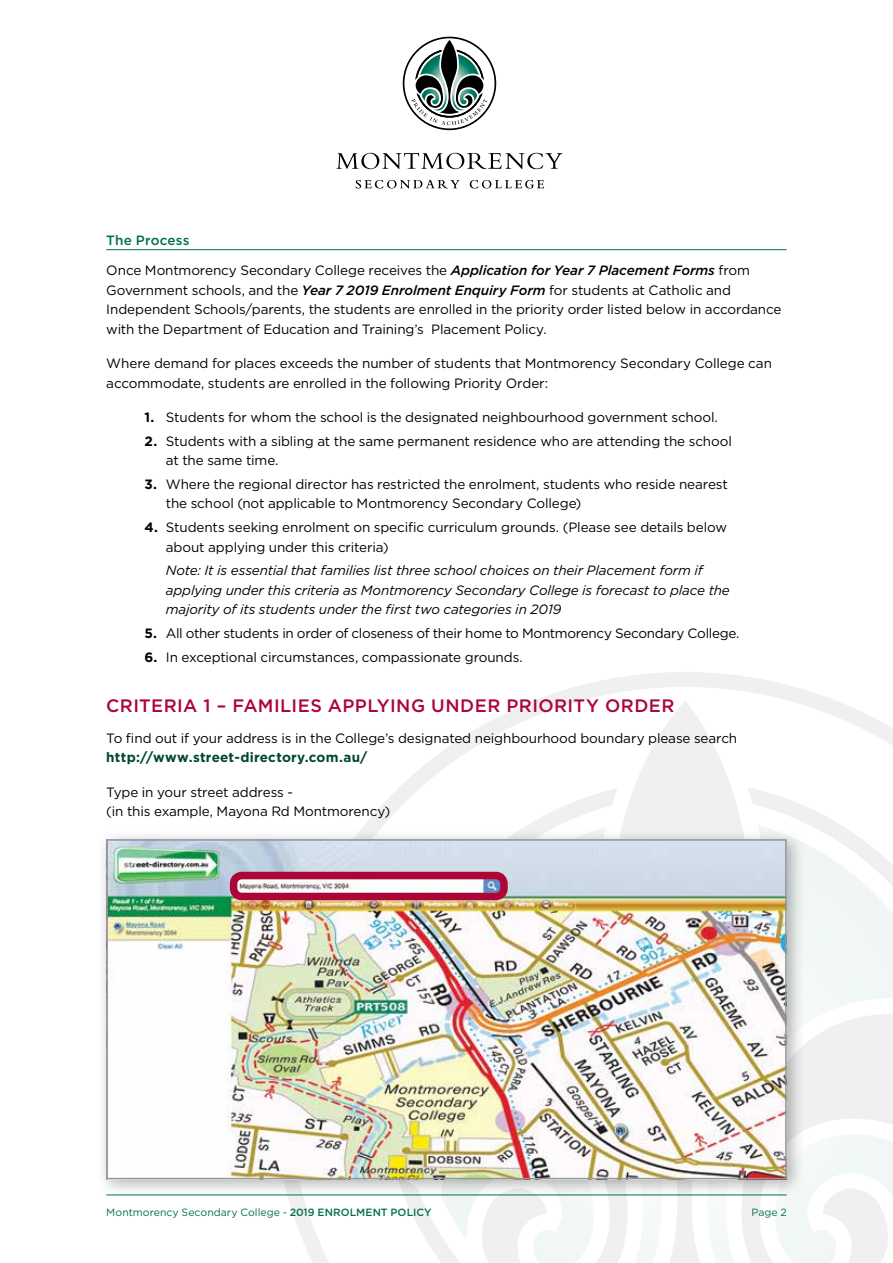
<style>
.page{position:relative;width:893px;height:1263px;background:#fff}
.page>*{position:absolute;margin:0;border:0;box-sizing:border-box;transform-origin:0 0}
.t1{font:500 18px "Gotham HTF";letter-spacing:.025em;color:#ab0635}
.t2{font:13.5px/19.5px "Gotham HTF";letter-spacing:-.01em;color:#000}
.t3{font:italic 13.5px/19.5px "Gotham HTF";letter-spacing:-.01em;color:#000}
.t4{font:700 13.5px "Gotham HTF";letter-spacing:.015em;color:#004730}
.t5{font:500 13.5px "Gotham HTF";letter-spacing:.01em;color:#006f51}
.t6{font:10.5px "Gotham HTF";letter-spacing:.005em;color:#006f51}
.s1{font-weight:500;font-style:italic}
.s2{font-weight:700}
.s3{font-weight:500}
</style>
<div class="page">
<svg style="left:336px;top:153px;width:227px;height:16px"></svg>
<svg style="left:356px;top:180px;width:104px;height:8px"></svg>
<svg style="left:470px;top:180px;width:74px;height:8px"></svg>
<svg style="left:403px;top:37px;width:93px;height:93px"></svg>
<svg style="left:288px;top:672px;width:605px;height:591px"></svg>
<svg style="left:740px;top:787px;width:153px;height:380px"></svg>
<svg style="left:394px;top:1167px;width:499px;height:96px;fill:#f4f8f7"></svg>
<svg style="left:384px;top:788px;width:233px;height:41px"></svg>
<hr style="left:106px;top:249px;width:681px;height:1px;background:#006f51">
<div style="left:96px;top:829px;width:709px;height:369px;background:#000;opacity:.3"></div>
<img style="left:109px;top:842px;width:675px;height:334px">
<div style="left:106px;top:839px;width:681px;height:340px;border:2px solid #939598"></div>
<div style="left:230px;top:872px;width:278px;height:28px;border:8px solid #ab0635;border-radius:8px"></div>
<p class="t5" style="left:106px;top:233px;width:85px">The Process</p>
<p class="t2" style="left:106px;top:260px;width:677px">Once Montmorency Secondary College receives the <span class="s1">Application for Year 7 Placement Forms</span> from Government schools, and the <span class="s1">Year 7 2019 Enrolment Enquiry Form</span> for students at Catholic and Independent Schools/parents, the students are enrolled in the priority order listed below in accordance with the Department of Education and Training’s Placement Policy.</p>
<p class="t2" style="left:106px;top:353px;width:667px">Where demand for places exceeds the number of students that Montmorency Secondary College can accommodate, students are enrolled in the following Priority Order:</p>
<p class="t2" style="left:145px;top:407px;width:575px"><span class="s2">1.</span> Students for whom the school is the designated neighbourhood government school.</p>
<p class="t2" style="left:166px;top:431px;width:568px;text-indent:-21px"><span class="s2">2.</span> Students with a sibling at the same permanent residence who are attending the school at the same time.</p>
<p class="t2" style="left:166px;top:474px;width:564px;text-indent:-21px"><span class="s2">3.</span> Where the regional director has restricted the enrolment, students who reside nearest the school (not applicable to Montmorency Secondary College)</p>
<p class="t2" style="left:166px;top:517px;width:563px;text-indent:-21px"><span class="s2">4.</span> Students seeking enrolment on specific curriculum grounds. (Please see details below about applying under this criteria)</p>
<p class="t3" style="left:166px;top:561px;width:565px">Note: It is essential that families list three school choices on their Placement form if applying under this criteria as Montmorency Secondary College is forecast to place the majority of its students under the first two categories in 2019</p>
<p class="t2" style="left:145px;top:623px;width:596px"><span class="s2">5.</span> All other students in order of closeness of their home to Montmorency Secondary College.</p>
<p class="t2" style="left:145px;top:647px;width:380px"><span class="s2">6.</span> In exceptional circumstances, compassionate grounds.</p>
<h1 class="t1" style="left:106px;top:696px;width:570px">CRITERIA 1 – FAMILIES APPLYING UNDER PRIORITY ORDER</h1>
<p class="t2" style="left:106px;top:728px;width:632px">To find out if your address is in the College’s designated neighbourhood boundary please search</p>
<p class="t4" style="left:106px;top:749px;width:263px">http://www.street-directory.com.au/</p>
<p class="t2" style="left:106px;top:782px;width:285px">Type in your street address -<br>(in this example, Mayona Rd Montmorency)</p>
<p class="t6" style="left:106px;top:1207px;width:327px">Montmorency Secondary College - <span class="s3">2019 ENROLMENT POLICY</span></p>
<p class="t6" style="left:751px;top:1207px;width:37px">Page 2</p>
</div>
